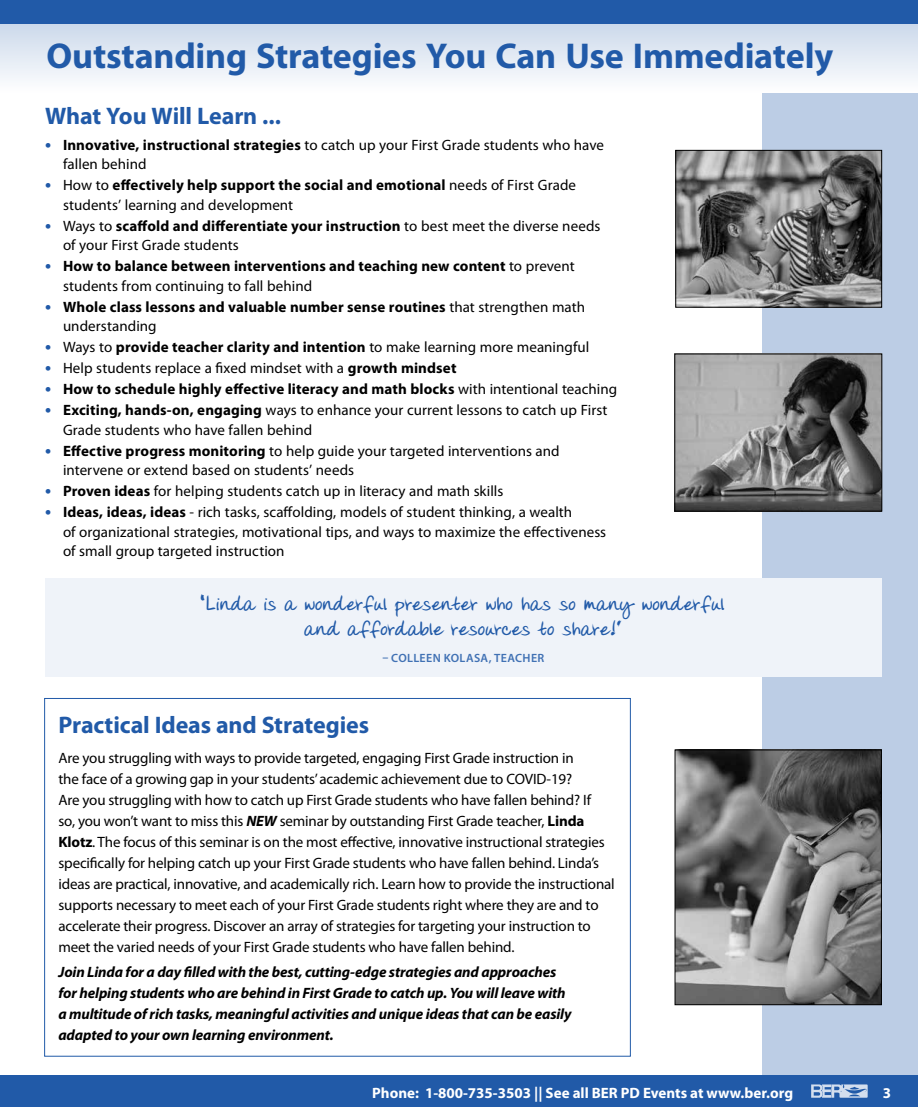
<style>
.page{position:relative;width:918px;height:1107px;background:#fff}
.page>*{position:absolute;margin:0;border:0;box-sizing:border-box;transform-origin:0 0}
.t1{font:700 36px "Myriad Pro";letter-spacing:-.005em;color:#215aa8}
.t2{font:700 24px "Myriad Pro";letter-spacing:-.005em;color:#215aa8}
.t3{font:700 21px/25.2px "Donnys Hand";letter-spacing:.005em;color:#215aa8;text-align:center}
.t4{font:15px/21px "Myriad Pro";letter-spacing:-.01em;color:#000}
.t5{font:700 15px/19.5px "Myriad Pro";letter-spacing:.01em;color:#000}
.t6{font:italic 700 15px/21px "Myriad Pro";letter-spacing:-.01em;color:#000}
.t7{font:700 15px "Myriad Pro";color:#fff}
.t8{font:600 12px "Myriad Pro";letter-spacing:.035em;color:#4071b4}
.s1{font-weight:700;font-size:18px;color:#215aa8}
.s2{font-weight:700}
.s3{font-size:18px;color:#215aa8}
.s4{font-weight:400}
.s5{font-weight:700;font-style:italic}
</style>
<div class="page">
<div style="left:763px;top:0;width:155px;height:1107px;background:#bccde5"></div>
<div style="left:0;top:1076px;width:918px;height:31px;background:#215aa8"></div>
<svg style="left:811px;top:1084px;width:57px;height:14px"></svg>
<svg style="left:0;top:24px;width:918px;height:68px"></svg>
<div style="left:0;top:0;width:918px;height:24px;background:#215aa8"></div>
<div style="left:45px;top:578px;width:837px;height:99px;background:#eff3f9"></div>
<img style="left:677px;top:152px;width:203px;height:154px">
<div style="left:675px;top:150px;width:207px;height:158px;border:1px solid #000"></div>
<img style="left:677px;top:356px;width:203px;height:153px">
<div style="left:675px;top:354px;width:207px;height:157px;border:1px solid #000"></div>
<img style="left:677px;top:752px;width:203px;height:251px">
<div style="left:675px;top:750px;width:207px;height:255px;border:1px solid #000"></div>
<h1 class="t1" style="left:46px;top:32px;width:788px">Outstanding Strategies You Can Use Immediately</h1>
<h2 class="t2" style="left:45px;top:101px;width:238px">What You Will Learn ...</h2>
<p class="t4" style="left:63px;top:135px;width:542px;line-height:19.5px;text-indent:-18px"><span class="s1">•</span> <span class="s2">Innovative, instructional strategies</span> to catch up your First Grade students who have fallen behind</p>
<p class="t4" style="left:63px;top:175px;width:515px;line-height:19.5px;text-indent:-18px"><span class="s1">•</span> How to <span class="s2">effectively help support the social and emotional</span> needs of First Grade students’ learning and development</p>
<p class="t4" style="left:63px;top:216px;width:539px;line-height:19.5px;text-indent:-18px"><span class="s1">•</span> Ways to <span class="s2">scaffold and differentiate your instruction</span> to best meet the diverse needs of your First Grade students</p>
<p class="t5" style="left:63px;top:256px;width:513px;text-indent:-18px"><span class="s3">•</span> How to balance between interventions and teaching new content <span class="s4">to prevent students from continuing to fall behind</span></p>
<p class="t5" style="left:63px;top:297px;width:524px;text-indent:-18px"><span class="s3">•</span> Whole class lessons and valuable number sense routines <span class="s4">that strengthen math understanding</span></p>
<p class="t4" style="left:45px;top:337px;width:546px"><span class="s1">•</span> Ways to <span class="s2">provide teacher clarity and intention</span> to make learning more meaningful</p>
<p class="t4" style="left:45px;top:358px;width:413px"><span class="s1">•</span> Help students replace a fixed mindset with a <span class="s2">growth mindset</span></p>
<p class="t5" style="left:45px;top:379px;width:574px"><span class="s3">•</span> How to schedule highly effective literacy and math blocks <span class="s4">with intentional teaching</span></p>
<p class="t4" style="left:63px;top:400px;width:546px;line-height:19.5px;text-indent:-18px"><span class="s1">•</span> <span class="s2">Exciting, hands-on, engaging</span> ways to enhance your current lessons to catch up First<br>Grade students who have fallen behind</p>
<p class="t4" style="left:63px;top:441px;width:498px;line-height:19.5px;text-indent:-18px"><span class="s1">•</span> <span class="s2">Effective progress monitoring</span> to help guide your targeted interventions and intervene or extend based on students’ needs</p>
<p class="t4" style="left:45px;top:481px;width:460px"><span class="s1">•</span> <span class="s2">Proven ideas</span> for helping students catch up in literacy and math skills</p>
<p class="t4" style="left:63px;top:502px;width:545px;line-height:19.5px;text-indent:-18px"><span class="s1">•</span> <span class="s2">Ideas, ideas, ideas</span> - rich tasks, scaffolding, models of student thinking, a wealth<br>of organizational strategies, motivational tips, and ways to maximize the effectiveness of small group targeted instruction</p>
<h3 class="t3" style="left:202px;top:592px;width:524px">“Linda is a wonderful presenter who has so many wonderful and affordable resources to share!”</h3>
<p class="t8" style="left:383px;top:650px;width:163px">– COLLEEN KOLASA, TEACHER</p>
<h2 class="t2" style="left:58px;top:709px;width:312px">Practical Ideas and Strategies</h2>
<p class="t4" style="left:58px;top:747px;width:558px">Are you struggling with ways to provide targeted, engaging First Grade instruction in<br>the face of a growing gap in your students’ academic achievement due to COVID-19?<br>Are you struggling with how to catch up First Grade students who have fallen behind? If<br>so, you won’t want to miss this <span class="s5">NEW</span> seminar by outstanding First Grade teacher, <span class="s2">Linda Klotz</span>. The focus of this seminar is on the most effective, innovative instructional strategies specifically for helping catch up your First Grade students who have fallen behind. Linda’s ideas are practical, innovative, and academically rich. Learn how to provide the instructional supports necessary to meet each of your First Grade students right where they are and to accelerate their progress. Discover an array of strategies for targeting your instruction to meet the varied needs of your First Grade students who have fallen behind.</p>
<p class="t6" style="left:58px;top:961px;width:515px">Join Linda for a day filled with the best, cutting-edge strategies and approaches for helping students who are behind in First Grade to catch up. You will leave with a multitude of rich tasks, meaningful activities and unique ideas that can be easily adapted to your own learning environment.</p>
<p class="t7" style="left:372px;top:1083px;width:422px">Phone: 1-800-735-3503 || See all BER PD Events at www.ber.org</p>
<p class="t7" style="left:883px;top:1083px;width:10px">3</p>
</div>
